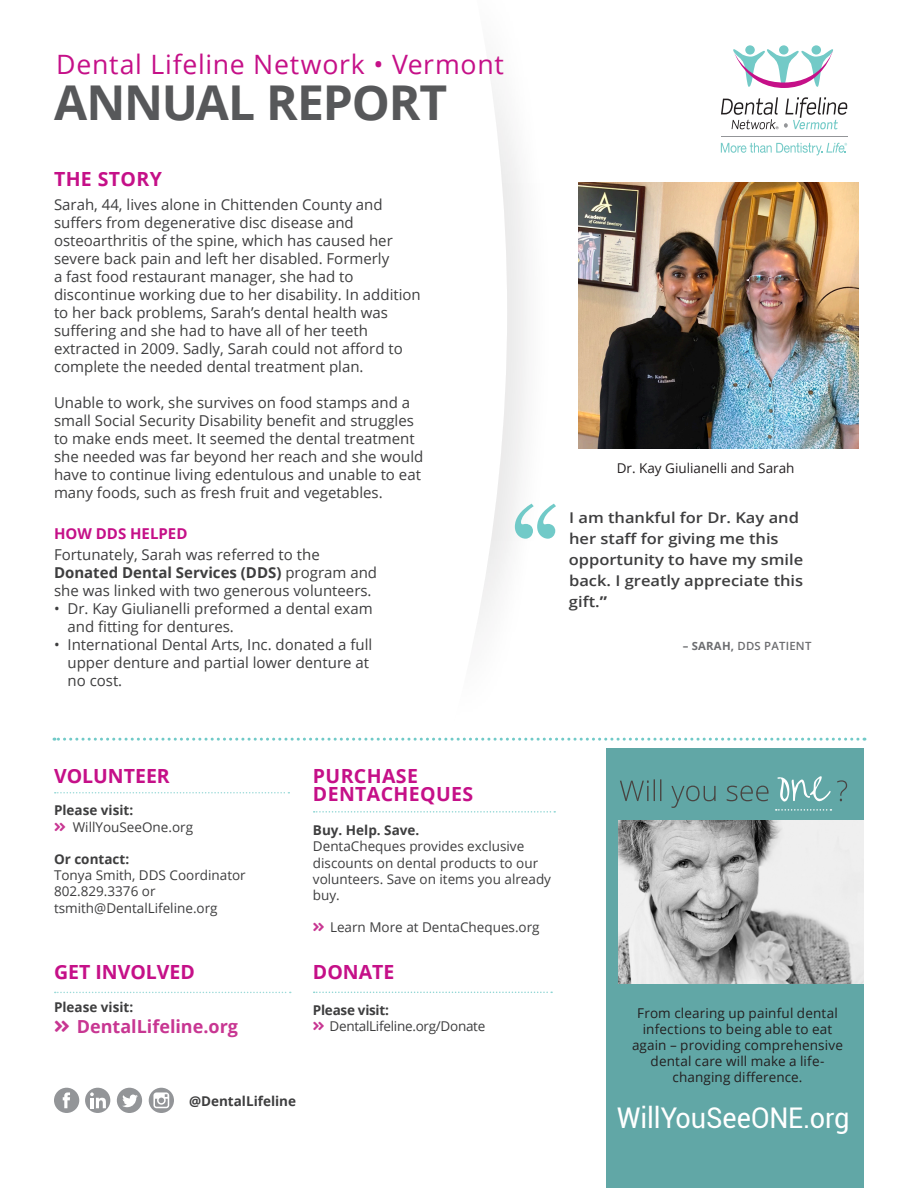
<style>
.page{position:relative;width:918px;height:1188px;background:#fff}
.page>*{position:absolute;margin:0;border:0;box-sizing:border-box;transform-origin:0 0}
.t1{font:700 48px "Open Sans";letter-spacing:-.025em;color:#57585a}
.t2{font:28.5px "Roboto";letter-spacing:-.005em;color:#fff;scale:.95 1}
.t3{font:26.7px "Open Sans";letter-spacing:.025em;color:#c51088}
.t4{font:700 19.5px/18px "Open Sans";letter-spacing:.02em;color:#c51088}
.t5{font:700 19.5px "Open Sans";color:#c51088}
.t6{font:700 18px "Open Sans";color:#c83692}
.t7{font:15px/18px "Open Sans";color:#3e3e3f}
.t8{font:700 15px "Open Sans";color:#c51088}
.t9{font:600 14.85px/21px "Open Sans";color:#3e3e3f;scale:1.11 1}
.t10{font:13.5px/16.2px "Open Sans";color:#3e3e3f}
.t11{font:13.5px/16.2px "Open Sans";letter-spacing:.01em;color:#231f20;text-align:center}
.t12{font:700 13.5px "Open Sans";color:#3e3e3f}
.t13{font:13.5px/16.2px "Open Sans";letter-spacing:-.02em;color:#3e3e3f}
.t14{font:600 11.25px "Open Sans";letter-spacing:.02em;color:#6c6d70}
.s1{font-weight:700}
</style>
<div class="page">
<div style="left:0;top:0;width:556px;height:724px;background:#231f20;opacity:.1"></div>
<svg style="left:0;top:0;width:507px;height:724px"></svg>
<img style="left:579px;top:183px;width:280px;height:265px">
<div style="left:812px;top:45px;width:9px;height:10px;background:#73cac7;border-radius:50%"></div>
<svg style="left:745px;top:45px;width:10px;height:10px"></svg>
<svg style="left:779px;top:45px;width:10px;height:10px"></svg>
<svg style="left:733px;top:48px;width:100px;height:40px"></svg>
<hr style="left:721px;top:136px;width:126px;height:1px;background:#939598">
<svg style="left:721px;top:143px;width:126px;height:12px"></svg>
<svg style="left:721px;top:97px;width:126px;height:32px"></svg>
<svg style="left:515px;top:504px;width:41px;height:35px"></svg>
<svg style="left:314px;top:992px;width:238px;height:1px"></svg>
<svg style="left:314px;top:811px;width:241px;height:2px"></svg>
<svg style="left:55px;top:992px;width:236px;height:1px"></svg>
<svg style="left:55px;top:792px;width:234px;height:2px"></svg>
<div style="left:54px;top:1088px;width:25px;height:25px;background:#939598;border-radius:50%"></div>
<div style="left:85px;top:1088px;width:25px;height:25px;background:#939598;border-radius:50%"></div>
<div style="left:117px;top:1088px;width:25px;height:25px;background:#939598;border-radius:50%"></div>
<div style="left:149px;top:1088px;width:25px;height:25px;background:#939598;border-radius:50%"></div>
<svg style="left:63px;top:1092px;width:7px;height:16px"></svg>
<svg style="left:90px;top:1092px;width:16px;height:16px"></svg>
<svg style="left:122px;top:1095px;width:16px;height:12px"></svg>
<svg style="left:153px;top:1092px;width:16px;height:16px"></svg>
<svg style="left:54px;top:738px;width:804px;height:3px"></svg>
<div style="left:606px;top:748px;width:258px;height:440px;background:#61a7a6"></div>
<img style="left:619px;top:820px;width:245px;height:164px">
<svg style="left:837px;top:780px;width:10px;height:21px"></svg>
<svg style="left:777px;top:776px;width:54px;height:26px"></svg>
<svg style="left:620px;top:779px;width:149px;height:29px"></svg>
<svg style="left:776px;top:809px;width:55px;height:2px"></svg>
<p class="t3" style="left:56px;top:46px;width:449px">Dental Lifeline Network • Vermont</p>
<p class="t1" style="left:54px;top:68px;width:395px">ANNUAL REPORT</p>
<p class="t4" style="left:54px;top:169px;width:109px">THE STORY</p>
<p class="t7" style="left:54px;top:196px;width:368px">Sarah, 44, lives alone in Chittenden County and suffers from degenerative disc disease and osteoarthritis of the spine, which has caused her severe back pain and left her disabled. Formerly<br>a fast food restaurant manager, she had to discontinue working due to her disability. In addition to her back problems, Sarah’s dental health was suffering and she had to have all of her teeth extracted in 2009. Sadly, Sarah could not afford to complete the needed dental treatment plan.</p>
<p class="t7" style="left:54px;top:394px;width:371px">Unable to work, she survives on food stamps and a small Social Security Disability benefit and struggles to make ends meet. It seemed the dental treatment she needed was far beyond her reach and she would have to continue living edentulous and unable to eat many foods, such as fresh fruit and vegetables.</p>
<p class="t8" style="left:54px;top:523px;width:135px">HOW DDS HELPED</p>
<p class="t7" style="left:54px;top:545px;width:325px">Fortunately, Sarah was referred to the<br><span class="s1">Donated Dental Services (DDS)</span> program and she was linked with two generous volunteers.</p>
<p class="t7" style="left:68px;top:599px;width:307px;text-indent:-14px">• Dr. Kay Giulianelli preformed a dental exam and fitting for dentures.</p>
<p class="t7" style="left:68px;top:635px;width:306px;text-indent:-14px">• International Dental Arts, Inc. donated a full upper denture and partial lower denture at no cost.</p>
<p class="t11" style="left:617px;top:459px;width:179px">Dr. Kay Giulianelli and Sarah</p>
<p class="t9" style="left:569px;top:507px;width:213px">I am thankful for Dr. Kay and her staff for giving me this opportunity to have my smile back. I greatly appreciate this gift.<span class="s1">”</span></p>
<p class="t14" style="left:683px;top:638px;width:130px"><span class="s1">– SARAH,</span> DDS PATIENT</p>
<p class="t5" style="left:54px;top:762px;width:117px">VOLUNTEER</p>
<p class="t12" style="left:54px;top:801px;width:81px">Please visit:</p>
<p class="t10" style="left:73px;top:818px;width:122px">WillYouSeeOne.org</p>
<p class="t12" style="left:54px;top:849px;width:77px">Or contact:</p>
<p class="t10" style="left:54px;top:867px;width:193px">Tonya Smith, DDS Coordinator</p>
<p class="t10" style="left:54px;top:883px;width:103px">802.829.3376 or</p>
<p class="t10" style="left:54px;top:899px;width:165px">tsmith@DentalLifeline.org</p>
<p class="t5" style="left:54px;top:958px;width:142px">GET INVOLVED</p>
<p class="t12" style="left:54px;top:997px;width:81px">Please visit:</p>
<p class="t6" style="left:77px;top:1014px;width:163px">DentalLifeline.org</p>
<p class="t4" style="left:313px;top:766px;width:162px">PURCHASE<br>DENTACHEQUES</p>
<p class="t12" style="left:313px;top:821px;width:108px">Buy. Help. Save.</p>
<p class="t10" style="left:313px;top:838px;width:240px">DentaCheques provides exclusive discounts on dental products to our volunteers. Save on items you already buy.</p>
<p class="t10" style="left:330px;top:919px;width:211px">Learn More at DentaCheques.org</p>
<p class="t4" style="left:313px;top:963px;width:83px">DONATE</p>
<p class="t13" style="left:329px;top:1002px;width:157px;text-indent:-17px"><span class="s1">Please visit:<br></span>DentalLifeline.org/Donate</p>
<p class="t12" style="left:189px;top:1092px;width:109px">@DentalLifeline</p>
<p class="t11" style="left:632px;top:1004px;width:213px">From clearing up painful dental infections to being able to eat again – providing comprehensive dental care will make a life&shy;changing difference.</p>
<p class="t2" style="left:617px;top:1098px;width:246px">WillYouSeeONE.org</p>
</div>
